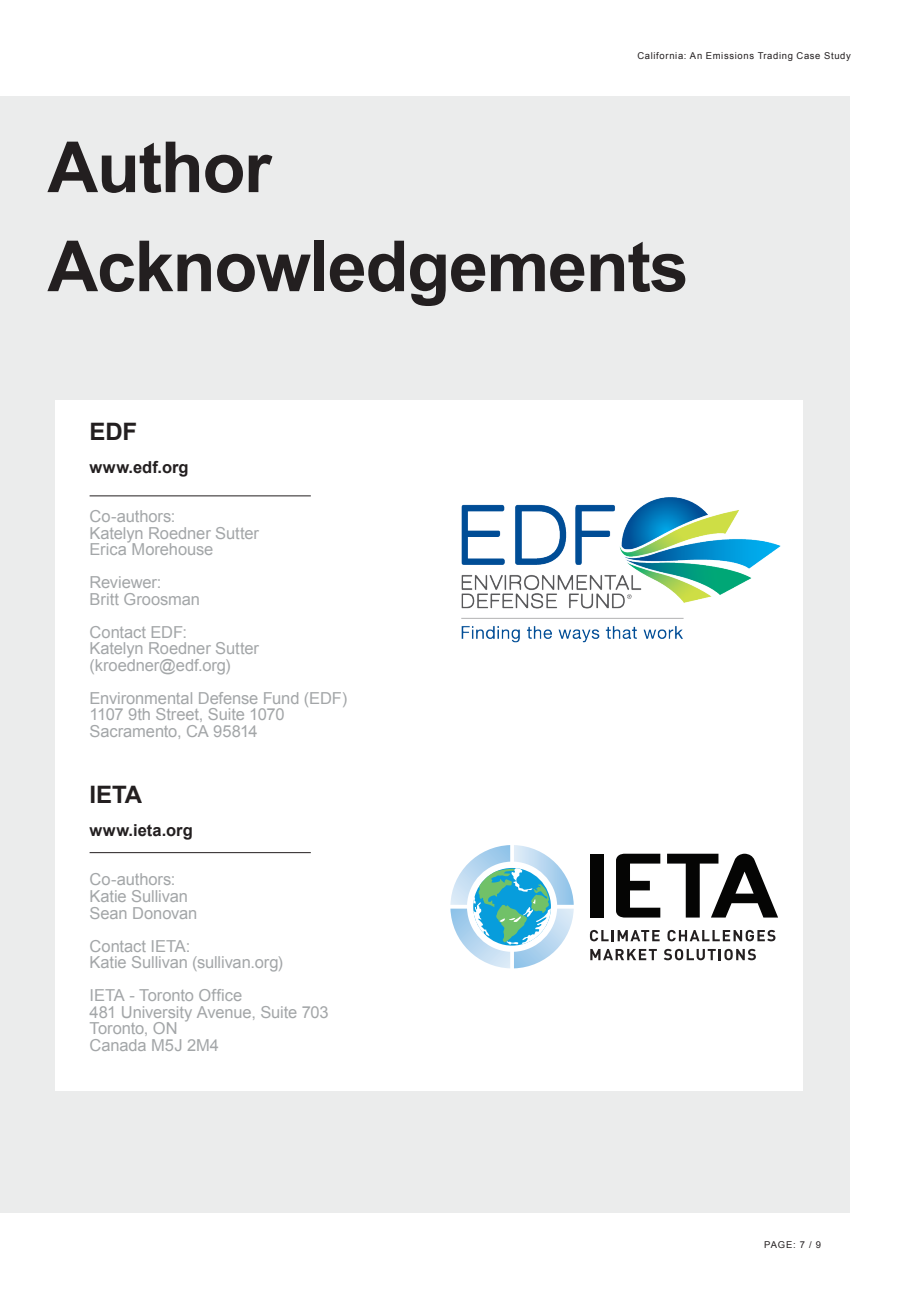
<style>
.page{position:relative;width:919px;height:1289px;background:#fff}
.page>*{position:absolute;margin:0;border:0;box-sizing:border-box;transform-origin:0 0}
.Big_Data_63_60{font:700 70.5px/99px "Arial";letter-spacing:-.02em;color:#231f20}
.Copy_Text_8pt{font:700 24px "Arial";letter-spacing:-.005em;color:#231f20}
.Copy_Text_8pt-2{font:16.5px/16.5px "Arial";letter-spacing:-.005em;color:#a3a6a8}
.Copy_Text_8pt-3{font:700 16.5px "Arial";letter-spacing:.005em;color:#231f20}
.t1{font:9.45px "Arial";letter-spacing:.07em;color:#231f20}
</style>
<div class="page">
<div style="left:0;top:0;width:918px;height:1212px;background:#ebecec"></div>
<div style="left:850px;top:0;width:68px;height:1288px;background:#fff"></div>
<div style="left:0;top:0;width:918px;height:96px;background:#fff"></div>
<div style="left:55px;top:399px;width:747px;height:691px;background:#fff"></div>
<hr style="left:90px;top:495px;width:221px;height:1px;background:#231f20">
<hr style="left:90px;top:852px;width:221px;height:1px;background:#231f20">
<svg style="left:450px;top:845px;width:123px;height:123px"></svg>
<div style="left:590px;top:853px;width:14px;height:64px;background:#050504"></div>
<svg style="left:616px;top:853px;width:44px;height:64px"></svg>
<svg style="left:667px;top:853px;width:111px;height:64px"></svg>
<svg style="left:590px;top:929px;width:69px;height:12px"></svg>
<svg style="left:667px;top:929px;width:108px;height:12px"></svg>
<svg style="left:590px;top:949px;width:66px;height:11px"></svg>
<svg style="left:663px;top:948px;width:92px;height:12px"></svg>
<img style="left:461px;top:497px;width:320px;height:146px">
<p class="t1" style="left:637px;top:50px;width:215px">California: An Emissions Trading Case Study</p>
<p class="Big_Data_63_60" style="left:47px;top:120px;width:642px">Author<br>Acknowledgements</p>
<p class="Copy_Text_8pt" style="left:90px;top:415px;width:49px">EDF</p>
<p class="Copy_Text_8pt-3" style="left:90px;top:456px;width:100px">www.edf.org</p>
<p class="Copy_Text_8pt-2" style="left:90px;top:508px;width:87px">Co-authors:</p>
<p class="Copy_Text_8pt-2" style="left:90px;top:525px;width:171px">Katelyn Roedner Sutter</p>
<p class="Copy_Text_8pt-2" style="left:90px;top:541px;width:125px">Erica Morehouse</p>
<p class="Copy_Text_8pt-2" style="left:90px;top:574px;width:73px">Reviewer:</p>
<p class="Copy_Text_8pt-2" style="left:90px;top:591px;width:112px">Britt Groosman</p>
<p class="Copy_Text_8pt-2" style="left:90px;top:624px;width:99px">Contact EDF:</p>
<p class="Copy_Text_8pt-2" style="left:90px;top:640px;width:171px">Katelyn Roedner Sutter (kroedner@edf.org)</p>
<p class="Copy_Text_8pt-2" style="left:90px;top:690px;width:259px">Environmental Defense Fund (EDF)<br>1107 9th Street, Suite 1070</p>
<p class="Copy_Text_8pt-2" style="left:90px;top:723px;width:170px">Sacramento, CA 95814</p>
<p class="Copy_Text_8pt" style="left:90px;top:778px;width:54px">IETA</p>
<p class="Copy_Text_8pt-3" style="left:90px;top:819px;width:105px">www.ieta.org</p>
<p class="Copy_Text_8pt-2" style="left:90px;top:871px;width:87px">Co-authors:</p>
<p class="Copy_Text_8pt-2" style="left:90px;top:888px;width:100px">Katie Sullivan</p>
<p class="Copy_Text_8pt-2" style="left:90px;top:904px;width:109px">Sean Donovan</p>
<p class="Copy_Text_8pt-2" style="left:90px;top:937px;width:102px">Contact IETA:</p>
<p class="Copy_Text_8pt-2" style="left:90px;top:954px;width:195px">Katie Sullivan (sullivan.org)</p>
<p class="Copy_Text_8pt-2" style="left:90px;top:987px;width:241px">IETA - Toronto Office<br>481 University Avenue, Suite 703<br>Toronto, ON</p>
<p class="Copy_Text_8pt-2" style="left:90px;top:1036px;width:131px">Canada M5J 2M4</p>
<p class="t1" style="left:764px;top:1238px;width:59px">PAGE: 7 / 9</p>
</div>
